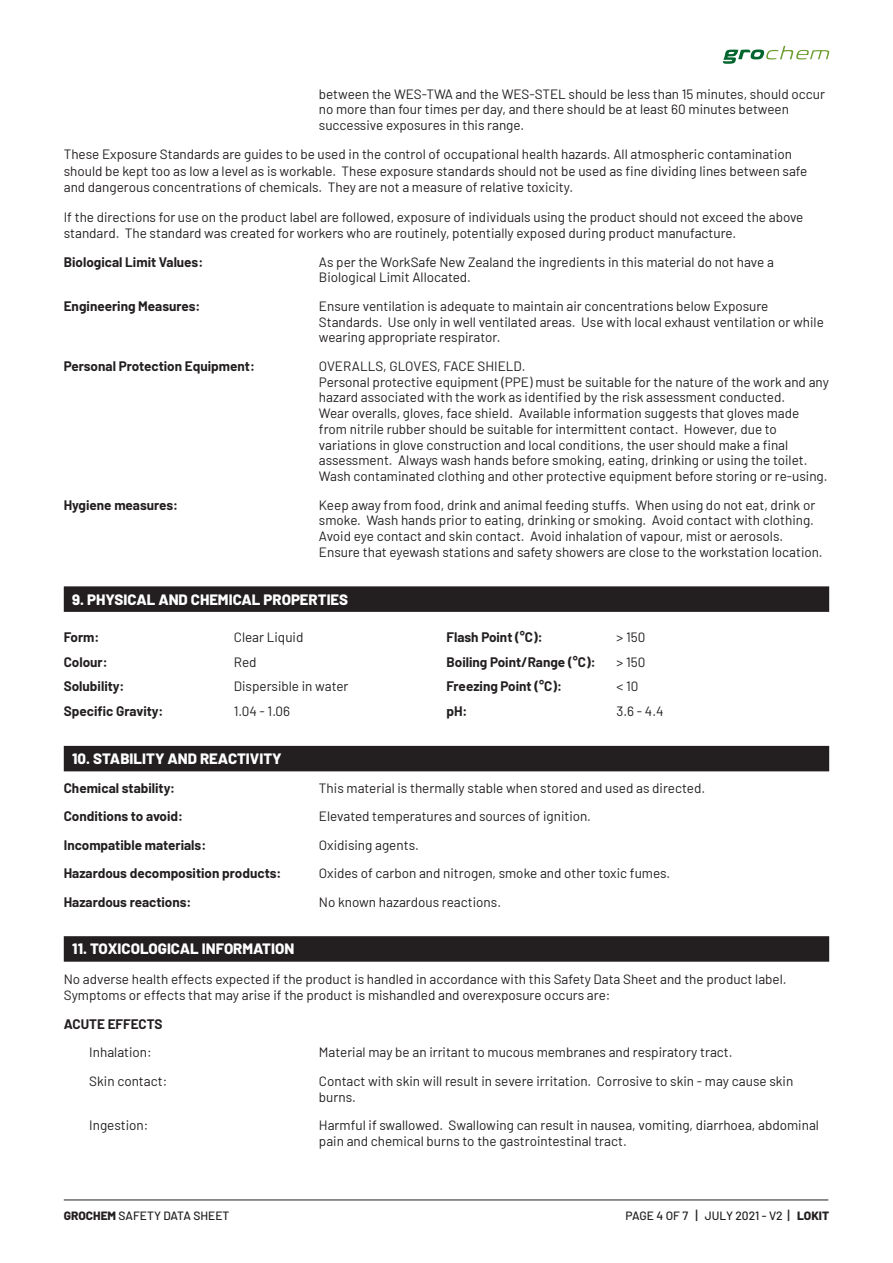
<style>
.page{position:relative;width:893px;height:1263px;background:#fff}
.page>*{position:absolute;margin:0;border:0;box-sizing:border-box;transform-origin:0 0}
.t1{font:800 15px "Barlow";color:#fff}
.t2{font:13.5px/15.8px "Barlow";color:#231f20}
.t3{font:700 13.5px "Barlow";color:#231f20}
.t4{font:500 12px "Barlow";color:#231f20}
.s1{font-weight:800}
.s2{font-size:13.5px}
</style>
<div class="page">
<hr style="left:64px;top:1199px;width:764px;height:1px;background:#231f20">
<svg style="left:723px;top:46px;width:106px;height:18px"></svg>
<div style="left:64px;top:586px;width:765px;height:26px;background:#231f20"></div>
<div style="left:64px;top:746px;width:765px;height:25px;background:#231f20"></div>
<div style="left:64px;top:936px;width:765px;height:26px;background:#231f20"></div>
<p class="t2" style="left:319px;top:85px;width:507px">between the WES-TWA and the WES-STEL should be less than 15 minutes, should occur no more than four times per day, and there should be at least 60 minutes between successive exposures in this range.</p>
<p class="t2" style="left:64px;top:145px;width:745px;line-height:16.5px">These Exposure Standards are guides to be used in the control of occupational health hazards. All atmospheric contamination should be kept too as low a level as is workable. These exposure standards should not be used as fine dividing lines between safe and dangerous concentrations of chemicals. They are not a measure of relative toxicity.</p>
<p class="t2" style="left:64px;top:207px;width:741px;line-height:16.5px">If the directions for use on the product label are followed, exposure of individuals using the product should not exceed the above standard. The standard was created for workers who are routinely, potentially exposed during product manufacture.</p>
<p class="t3" style="left:64px;top:252px;width:141px">Biological Limit Values:</p>
<p class="t2" style="left:319px;top:253px;width:456px">As per the WorkSafe New Zealand the ingredients in this material do not have a<br>Biological Limit Allocated.</p>
<p class="t3" style="left:64px;top:296px;width:138px">Engineering Measures:</p>
<p class="t2" style="left:319px;top:297px;width:506px">Ensure ventilation is adequate to maintain air concentrations below Exposure<br>Standards. Use only in well ventilated areas. Use with local exhaust ventilation or while wearing appropriate respirator.</p>
<p class="t3" style="left:64px;top:356px;width:193px">Personal Protection Equipment:</p>
<p class="t2" style="left:319px;top:357px;width:512px">OVERALLS, GLOVES, FACE SHIELD.<br>Personal protective equipment (PPE) must be suitable for the nature of the work and any hazard associated with the work as identified by the risk assessment conducted.<br>Wear overalls, gloves, face shield. Available information suggests that gloves made from nitrile rubber should be suitable for intermittent contact. However, due to variations in glove construction and local conditions, the user should make a final assessment. Always wash hands before smoking, eating, drinking or using the toilet.<br>Wash contaminated clothing and other protective equipment before storing or re-using.</p>
<p class="t3" style="left:64px;top:495px;width:116px">Hygiene measures:</p>
<p class="t2" style="left:319px;top:496px;width:505px">Keep away from food, drink and animal feeding stuffs. When using do not eat, drink or smoke. Wash hands prior to eating, drinking or smoking. Avoid contact with clothing.<br>Avoid eye contact and skin contact. Avoid inhalation of vapour, mist or aerosols.<br>Ensure that eyewash stations and safety showers are close to the workstation location.</p>
<p class="t1" style="left:72px;top:588px;width:277px">9. PHYSICAL AND CHEMICAL PROPERTIES</p>
<p class="t3" style="left:64px;top:627px;width:37px">Form:</p>
<p class="t2" style="left:234px;top:628px;width:71px">Clear Liquid</p>
<p class="t3" style="left:446px;top:627px;width:98px">Flash Point (°C):</p>
<p class="t2" style="left:617px;top:628px;width:30px">&gt; 150</p>
<p class="t3" style="left:64px;top:652px;width:45px">Colour:</p>
<p class="t2" style="left:234px;top:653px;width:24px">Red</p>
<p class="t3" style="left:446px;top:652px;width:151px">Boiling Point/Range (°C):</p>
<p class="t2" style="left:617px;top:653px;width:30px">&gt; 150</p>
<p class="t3" style="left:64px;top:676px;width:62px">Solubility:</p>
<p class="t2" style="left:234px;top:677px;width:116px">Dispersible in water</p>
<p class="t3" style="left:446px;top:676px;width:117px">Freezing Point (°C):</p>
<p class="t2" style="left:616px;top:677px;width:23px">&lt; 10</p>
<p class="t3" style="left:64px;top:701px;width:101px">Specific Gravity:</p>
<p class="t2" style="left:234px;top:702px;width:58px">1.04 - 1.06</p>
<p class="t3" style="left:446px;top:701px;width:23px">pH:</p>
<p class="t2" style="left:616px;top:702px;width:49px">3.6 - 4.4</p>
<p class="t1" style="left:72px;top:747px;width:211px">10. STABILITY AND REACTIVITY</p>
<p class="t3" style="left:64px;top:778px;width:113px">Chemical stability:</p>
<p class="t2" style="left:319px;top:779px;width:388px">This material is thermally stable when stored and used as directed.</p>
<p class="t3" style="left:64px;top:806px;width:121px">Conditions to avoid:</p>
<p class="t2" style="left:319px;top:807px;width:273px">Elevated temperatures and sources of ignition.</p>
<p class="t3" style="left:64px;top:835px;width:144px">Incompatible materials:</p>
<p class="t2" style="left:319px;top:836px;width:101px">Oxidising agents.</p>
<p class="t3" style="left:64px;top:863px;width:219px">Hazardous decomposition products:</p>
<p class="t2" style="left:319px;top:864px;width:353px">Oxides of carbon and nitrogen, smoke and other toxic fumes.</p>
<p class="t3" style="left:64px;top:892px;width:129px">Hazardous reactions:</p>
<p class="t2" style="left:319px;top:893px;width:184px">No known hazardous reactions.</p>
<p class="t1" style="left:72px;top:938px;width:224px">11. TOXICOLOGICAL INFORMATION</p>
<p class="t2" style="left:64px;top:969px;width:724px;line-height:16.5px">No adverse health effects expected if the product is handled in accordance with this Safety Data Sheet and the product label.<br>Symptoms or effects that may arise if the product is mishandled and overexposure occurs are:</p>
<p class="t3" style="left:64px;top:1014px;width:100px">ACUTE EFFECTS</p>
<p class="t2" style="left:89px;top:1043px;width:64px">Inhalation:</p>
<p class="t2" style="left:319px;top:1043px;width:415px">Material may be an irritant to mucous membranes and respiratory tract.</p>
<p class="t2" style="left:89px;top:1072px;width:80px">Skin contact:</p>
<p class="t2" style="left:319px;top:1072px;width:476px">Contact with skin will result in severe irritation. Corrosive to skin - may cause skin burns.</p>
<p class="t2" style="left:89px;top:1116px;width:61px">Ingestion:</p>
<p class="t2" style="left:319px;top:1116px;width:502px">Harmful if swallowed. Swallowing can result in nausea, vomiting, diarrhoea, abdominal pain and chemical burns to the gastrointestinal tract.</p>
<p class="t4" style="left:64px;top:1207px;width:167px"><span class="s1">GROCHEM</span> SAFETY DATA SHEET</p>
<p class="t4" style="left:625px;top:1207px;width:205px">PAGE 4 OF 7 <span class="s2">|</span> JULY 2021 - V2 <span class="s2">|</span> <span class="s1">LOKIT</span></p>
</div>
